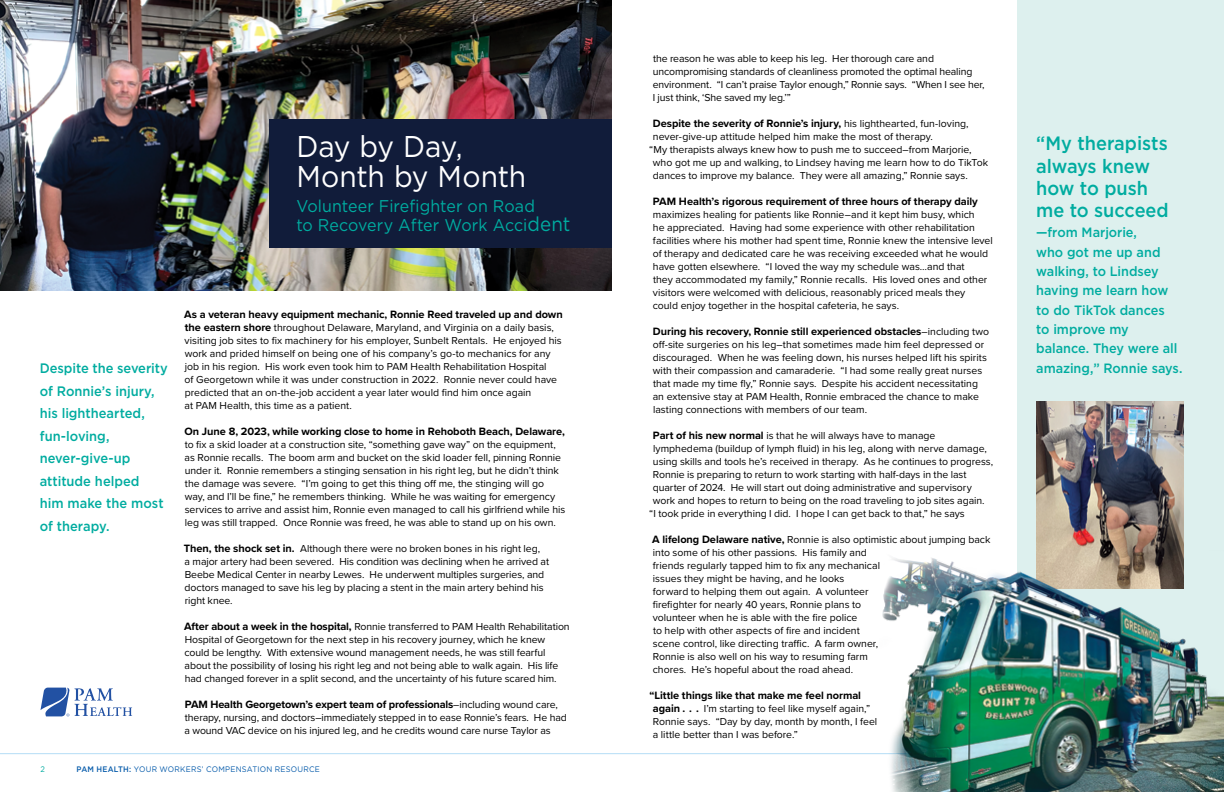
<style>
.page{position:relative;width:1224px;height:792px;background:#fff}
.page>*{position:absolute;margin:0;border:0;box-sizing:border-box;transform-origin:0 0}
.t1{font:30px/30px "Gotham";letter-spacing:-.01em;color:#fff;scale:.94 1}
.t2{font:500 19.3px/22.2px "Gotham";letter-spacing:-.005em;color:#00aca0;scale:.94 1}
.t3{font:17px/19px "Gotham";color:#00aca0;scale:.94 1}
.t4{font:500 13.7px/22.5px "Gotham";letter-spacing:-.005em;color:#00aca0;scale:.94 1}
.t5{font:500 13.5px/19.4px "Gotham";color:#00aca0;scale:.94 1}
.t6{font:700 11px "Proxima Nova";letter-spacing:-.005em;color:#000}
.t7{font:10.5px/13px "Proxima Nova";color:#000}
.t8{font:8px "Gotham";letter-spacing:.035em;color:#065baa;scale:.94 1}
.t9{font:8px "Gotham";color:#00aca0;scale:.94 1}
.s1{font-size:20px}
.s2{font-weight:700;font-size:11px}
.s3{font-weight:400;font-size:10.5px}
.s4{font-weight:500}
</style>
<div class="page">
<hr style="left:0;top:753px;width:1224px;height:1px;background:#b4ddf6">
<div style="left:1017px;top:0;width:207px;height:792px;background:#ddf0ee"></div>
<img style="left:0;top:0;width:612px;height:290px">
<img style="left:1037px;top:401px;width:147px;height:149px">
<svg style="left:40px;top:688px;width:92px;height:29px"></svg>
<div style="left:269px;top:119px;width:343px;height:129px;background:#111c3a"></div>
<img style="left:879px;top:550px;width:345px;height:242px">
<h1 class="t1" style="left:296px;top:131px;width:246px">Day by Day,<br>Month by Month</h1>
<h3 class="t3" style="left:296px;top:196px;width:293px">Volunteer Firefighter on Road<br>to Recovery After Work Acci<span class="s1">dent</span></h3>
<h3 class="t4" style="left:40px;top:357px;width:138px">Despite the severity of Ronnie’s injury, his lighthearted, fun-loving, never-give-up attitude helped<br>him make the most of therapy.</h3>
<p class="t6" style="left:184px;top:306px;width:380px">As a veteran heavy equipment mechanic, Ronnie Reed traveled up and down</p>
<p class="t7" style="left:185px;top:320px;width:379px"><span class="s2">the eastern shore</span> throughout Delaware, Maryland, and Virginia on a daily basis, visiting job sites to fix machinery for his employer, Sunbelt Rentals. He enjoyed his work and prided himself on being one of his company’s go-to mechanics for any job in his region. His work even took him to PAM Health Rehabilitation Hospital<br>of Georgetown while it was under construction in 2022. Ronnie never could have predicted that an on-the-job accident a year later would find him once again<br>at PAM Health, this time as a patient.</p>
<p class="t6" style="left:184px;top:423px;width:382px">On June 8, 2023, while working close to home in Rehoboth Beach, Delaware,</p>
<p class="t7" style="left:185px;top:437px;width:382px">to fix a skid loader at a construction site, “something gave way” on the equipment, as Ronnie recalls. The boom arm and bucket on the skid loader fell, pinning Ronnie under it. Ronnie remembers a stinging sensation in his right leg, but he didn’t think the damage was severe. “I’m going to get this thing off me, the stinging will go way, and I’ll be fine,” he remembers thinking. While he was waiting for emergency services to arrive and assist him, Ronnie even managed to call his girlfriend while his leg was still trapped. Once Ronnie was freed, he was able to stand up on his own.</p>
<p class="t7" style="left:184px;top:541px;width:367px"><span class="s2">Then, the shock set in.</span> Although there were no broken bones in his right leg,<br>a major artery had been severed. His condition was declining when he arrived at Beebe Medical Center in nearby Lewes. He underwent multiples surgeries, and doctors managed to save his leg by placing a stent in the main artery behind his right knee.</p>
<p class="t7" style="left:184px;top:619px;width:387px"><span class="s2">After about a week in the hospital,</span> Ronnie transferred to PAM Health Rehabilitation Hospital of Georgetown for the next step in his recovery journey, which he knew could be lengthy. With extensive wound management needs, he was still fearful about the possibility of losing his right leg and not being able to walk again. His life had changed forever in a split second, and the uncertainty of his future scared him.</p>
<p class="t6" style="left:185px;top:696px;width:375px">PAM Health Georgetown’s expert team of professionals<span class="s3">–including wound care,</span></p>
<p class="t7" style="left:185px;top:710px;width:384px">therapy, nursing, and doctors–immediately stepped in to ease Ronnie’s fears. He had a wound VAC device on his injured leg, and he credits wound care nurse Taylor as</p>
<p class="t9" style="left:40px;top:764px;width:6px">2</p>
<p class="t8" style="left:76px;top:764px;width:261px"><span class="s4">PAM HEALTH:</span> YOUR WORKERS’ COMPENSATION RESOURCE</p>
<p class="t7" style="left:653px;top:52px;width:333px">the reason he was able to keep his leg. Her thorough care and uncompromising standards of cleanliness promoted the optimal healing environment. “I can’t praise Taylor enough,” Ronnie says. “When I see her, I just think, ‘She saved my leg.’”</p>
<p class="t6" style="left:653px;top:115px;width:317px">Despite the severity of Ronnie’s injury, <span class="s3">his lighthearted, fun-loving,</span></p>
<p class="t7" style="left:653px;top:130px;width:282px">never-give-up attitude helped him make the most of therapy.</p>
<p class="t7" style="left:649px;top:143px;width:324px">“My therapists always knew how to push me to succeed–from Marjorie,</p>
<p class="t7" style="left:653px;top:156px;width:337px">who got me up and walking, to Lindsey having me learn how to do TikTok</p>
<p class="t7" style="left:653px;top:169px;width:317px">dances to improve my balance. They were all amazing,” Ronnie says.</p>
<p class="t6" style="left:653px;top:193px;width:326px">PAM Health’s rigorous requirement of three hours of therapy daily</p>
<p class="t7" style="left:653px;top:208px;width:342px">maximizes healing for patients like Ronnie–and it kept him busy, which<br>he appreciated. Having had some experience with other rehabilitation facilities where his mother had spent time, Ronnie knew the intensive level of therapy and dedicated care he was receiving exceeded what he would have gotten elsewhere. “I loved the way my schedule was…and that<br>they accommodated my family,” Ronnie recalls. His loved ones and other visitors were welcomed with delicious, reasonably priced meals they could enjoy together in the hospital cafeteria, he says.</p>
<p class="t6" style="left:653px;top:323px;width:338px">During his recovery, Ronnie still experienced obstacles<span class="s3">–including two</span></p>
<p class="t7" style="left:653px;top:338px;width:336px">off-site surgeries on his leg–that sometimes made him feel depressed or discouraged. When he was feeling down, his nurses helped lift his spirits with their compassion and camaraderie. “I had some really great nurses that made my time fly,” Ronnie says. Despite his accident necessitating an extensive stay at PAM Health, Ronnie embraced the chance to make lasting connections with members of our team.</p>
<p class="t7" style="left:653px;top:429px;width:284px"><span class="s2">Part of his new normal</span> is that he will always have to manage</p>
<p class="t7" style="left:653px;top:442px;width:335px">lymphedema (buildup of lymph fluid) in his leg, along with nerve damage,</p>
<p class="t7" style="left:653px;top:455px;width:342px">using skills and tools he’s received in therapy. As he continues to progress,</p>
<p class="t7" style="left:653px;top:468px;width:315px">Ronnie is preparing to return to work starting with half-days in the last</p>
<p class="t7" style="left:653px;top:481px;width:321px">quarter of 2024. He will start out doing administrative and supervisory</p>
<p class="t7" style="left:653px;top:494px;width:333px">work and hopes to return to being on the road traveling to job sites again.</p>
<p class="t7" style="left:649px;top:507px;width:317px">“I took pride in everything I did. I hope I can get back to that,” he says</p>
<p class="t7" style="left:652px;top:533px;width:340px"><span class="s2">A lifelong Delaware native,</span> Ronnie is also optimistic about jumping back into some of his other passions. His family and<br>friends regularly tapped him to fix any mechanical<br>issues they might be having, and he looks<br>forward to helping them out again. A volunteer<br>firefighter for nearly 40 years, Ronnie plans to<br>volunteer when he is able with the fire police<br>to help with other aspects of fire and incident<br>scene control, like directing traffic. A farm owner,<br>Ronnie is also well on his way to resuming farm<br>chores. He’s hopeful about the road ahead.</p>
<p class="t6" style="left:649px;top:687px;width:213px">“Little things like that make me feel normal</p>
<p class="t7" style="left:653px;top:702px;width:226px"><span class="s2">again . . .</span> I’m starting to feel like myself again,”<br>Ronnie says. “Day by day, month by month, I feel a little better than I was before.”</p>
<h2 class="t2" style="left:1036px;top:132px;width:143px">“My therapists always knew how to push me to succeed</h2>
<p class="t5" style="left:1036px;top:223px;width:157px">—from Marjorie,<br>who got me up and walking, to Lindsey having me learn how to do TikTok dances<br>to improve my balance. They were all amazing,” Ronnie says.</p>
</div>
